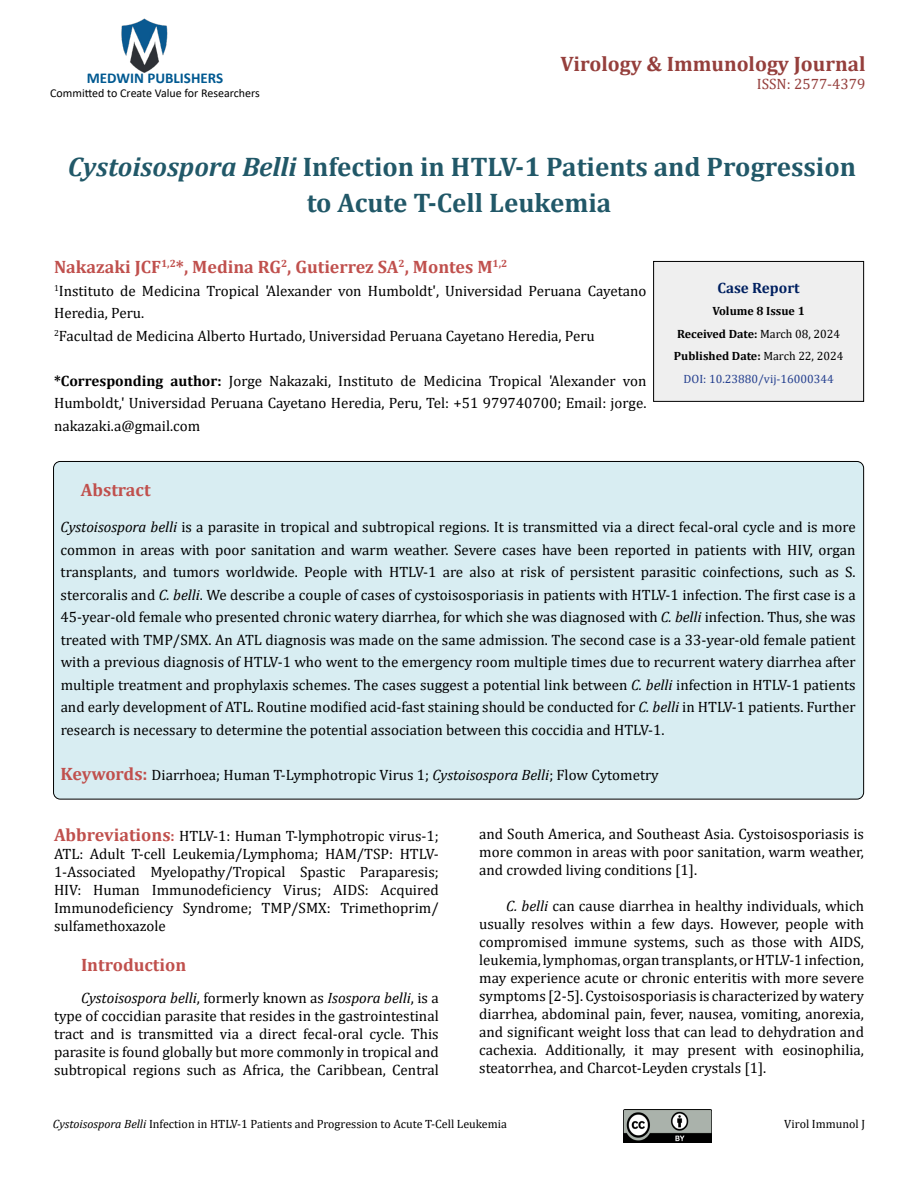
<style>
.page{position:relative;width:918px;height:1188px;background:#fff}
.page>*{position:absolute;margin:0;border:0;box-sizing:border-box;transform-origin:0 0}
.t1{font:700 27px/36px "Cambria";color:#215868;text-align:center}
.t2{font:700 21px "Cambria";color:#953f3c}
.t3{font:700 18px "Cambria";color:#c0504d}
.t4{font:15px/18px "Cambria";color:#000;text-align:justify}
.t5{font:700 15px "Calibri";color:#005991}
.t6{font:15px "Cambria";color:#953f3c}
.t7{font:700 15px "Cambria";color:#002060}
.t8{font:12px "Cambria";color:#000}
.t9{font:700 12px/22.5px "Cambria";color:#000;text-align:center}
.t10{font:12px "Calibri";color:#000}
.s1{font-style:italic}
.s2{font-weight:700}
.s3{font-weight:400}
.s4{font-weight:400;color:#25408f}
.s5{font-weight:700;font-size:18px;color:#c0504d}
.s6{font-weight:700;color:#c0504d}
</style>
<div class="page">
<img style="left:121px;top:18px;width:47px;height:55px">
<img style="left:623px;top:1109px;width:89px;height:34px">
<div style="left:654px;top:261px;width:210px;height:140px;background:#efefef"></div>
<div style="left:653px;top:261px;width:211px;height:141px;border:1px solid #000"></div>
<div style="left:54px;top:461px;width:810px;height:338px;background:#d8edf2;border-radius:7px"></div>
<p class="t5" style="left:87px;top:67px;width:138px">MEDWIN PUBLISHERS</p>
<p class="t10" style="left:50px;top:85px;width:211px">Committed to Create Value for Researchers</p>
<h2 class="t2" style="left:560px;top:49px;width:307px">Virology &amp; Immunology Journal</h2>
<p class="t6" style="left:757px;top:75px;width:110px">ISSN: 2577-4379</p>
<h1 class="t1" style="left:68px;top:148px;width:790px"><span class="s1">Cystoisospora Belli</span> Infection in HTLV-1 Patients and Progression to Acute T-Cell Leukemia</h1>
<p class="t3" style="left:54px;top:254px;width:455px">Nakazaki JCF<sup>1,2</sup>*, Medina RG<sup>2</sup>, Gutierrez SA<sup>2</sup>, Montes M<sup>1,2</sup></p>
<p class="t4" style="left:54px;top:279px;width:594px;line-height:22.5px;text-align:left"><sup>1</sup>Instituto de Medicina Tropical 'Alexander von Humboldt', Universidad Peruana Cayetano<br>Heredia, Peru.<br><sup>2</sup>Facultad de Medicina Alberto Hurtado, Universidad Peruana Cayetano Heredia, Peru</p>
<p class="t4" style="left:54px;top:369px;width:594px;line-height:22.5px"><span class="s2">*Corresponding author:</span> Jorge Nakazaki, Instituto de Medicina Tropical 'Alexander von Humboldt,' Universidad Peruana Cayetano Heredia, Peru, Tel: +51 979740700; Email: jorge. nakazaki.a@gmail.com</p>
<p class="t7" style="left:717px;top:277px;width:84px">Case Report</p>
<p class="t9" style="left:674px;top:300px;width:171px">Volume 8 Issue 1<br>Received Date: <span class="s3">March 08, 2024<br></span>Published Date: <span class="s3">March 22, 2024<br></span><span class="s4">DOI: 10.23880/vij-16000344</span></p>
<p class="t3" style="left:81px;top:477px;width:71px">Abstract</p>
<p class="t4" style="left:61px;top:516px;width:797px;line-height:22.5px"><span class="s1">Cystoisospora belli</span> is a parasite in tropical and subtropical regions. It is transmitted via a direct fecal-oral cycle and is more common in areas with poor sanitation and warm weather. Severe cases have been reported in patients with HIV, organ transplants, and tumors worldwide. People with HTLV-1 are also at risk of persistent parasitic coinfections, such as S. stercoralis and <span class="s1">C. belli</span>. We describe a couple of cases of cystoisosporiasis in patients with HTLV-1 infection. The first case is a 45-year-old female who presented chronic watery diarrhea, for which she was diagnosed with <span class="s1">C. belli</span> infection. Thus, she was treated with TMP/SMX. An ATL diagnosis was made on the same admission. The second case is a 33-year-old female patient with a previous diagnosis of HTLV-1 who went to the emergency room multiple times due to recurrent watery diarrhea after multiple treatment and prophylaxis schemes. The cases suggest a potential link between <span class="s1">C. belli</span> infection in HTLV-1 patients and early development of ATL. Routine modified acid-fast staining should be conducted for <span class="s1">C. belli</span> in HTLV-1 patients. Further research is necessary to determine the potential association between this coccidia and HTLV-1.</p>
<p class="t4" style="left:61px;top:765px;width:600px"><span class="s5">Keywords:</span> Diarrhoea; Human T-Lymphotropic Virus 1; <span class="s1">Cystoisospora Belli</span>; Flow Cytometry</p>
<p class="t4" style="left:54px;top:827px;width:386px"><span class="s5">Abbreviations</span><span class="s6">:</span> HTLV-1: Human T-lymphotropic virus-1; ATL: Adult T-cell Leukemia/Lymphoma; HAM/TSP: HTLV-1-Associated Myelopathy/Tropical Spastic Paraparesis; HIV: Human Immunodeficiency Virus; AIDS: Acquired Immunodeficiency Syndrome; TMP/SMX: Trimethoprim/ sulfamethoxazole</p>
<p class="t3" style="left:81px;top:953px;width:107px">Introduction</p>
<p class="t4" style="left:54px;top:989px;width:386px;text-indent:27px"><span class="s1">Cystoisospora belli</span>, formerly known as <span class="s1">Isospora belli</span>, is a type of coccidian parasite that resides in the gastrointestinal tract and is transmitted via a direct fecal-oral cycle. This parasite is found globally but more commonly in tropical and subtropical regions such as Africa, the Caribbean, Central</p>
<p class="t4" style="left:479px;top:824px;width:386px">and South America, and Southeast Asia. Cystoisosporiasis is more common in areas with poor sanitation, warm weather, and crowded living conditions [1].</p>
<p class="t4" style="left:479px;top:896px;width:386px;text-indent:27px"><span class="s1">C. belli</span> can cause diarrhea in healthy individuals, which usually resolves within a few days. However, people with compromised immune systems, such as those with AIDS, leukemia, lymphomas, organ transplants, or HTLV-1 infection, may experience acute or chronic enteritis with more severe symptoms [2-5]. Cystoisosporiasis is characterized by watery diarrhea, abdominal pain, fever, nausea, vomiting, anorexia, and significant weight loss that can lead to dehydration and cachexia. Additionally, it may present with eosinophilia, steatorrhea, and Charcot-Leyden crystals [1].</p>
<p class="t8" style="left:53px;top:1117px;width:456px"><span class="s1">Cystoisospora Belli</span> Infection in HTLV-1 Patients and Progression to Acute T-Cell Leukemia</p>
<p class="t8" style="left:784px;top:1117px;width:82px">Virol Immunol J</p>
</div>
